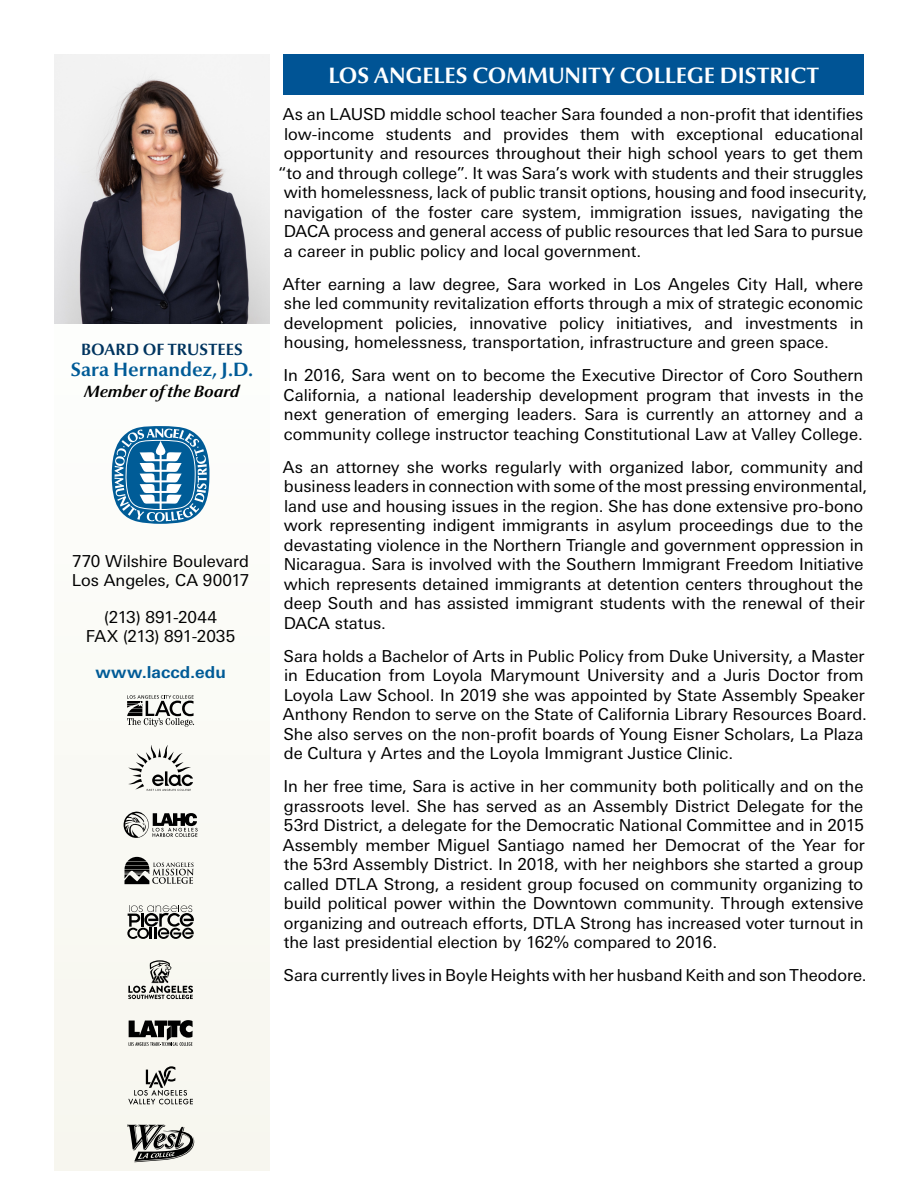
<style>
.page{position:relative;width:918px;height:1188px;background:#fff}
.page>*{position:absolute;margin:0;border:0;box-sizing:border-box;transform-origin:0 0}
.t1{font:700 22.5px "Optima Nova LT Pro";color:#fff}
.t2{font:700 19.5px "Optima Nova LT Pro";letter-spacing:.005em;color:#005b97}
.Paragraph_Style_2{font:16.5px/19.5px "Univers Next Pro";letter-spacing:-.005em;color:#000;text-align:justify}
.Paragraph_Style_3{font:16.5px/18.8px "Univers Next Pro";letter-spacing:-.005em;color:#000}
.t3{font:italic 700 16.5px "Optima Nova LT Pro";letter-spacing:.005em;color:#000}
.t4{font:700 16.5px "Optima Nova LT Pro";letter-spacing:.005em;color:#00345f}
.Paragraph_Style_3-2{font:700 16.5px "Univers Next Pro";letter-spacing:.01em;color:#005b97}
</style>
<div class="page">
<div style="left:54px;top:54px;width:216px;height:1117px;background:#fafaf5"></div>
<div style="left:284px;top:54px;width:580px;height:40px;background:#005495"></div>
<img style="left:54px;top:72px;width:216px;height:252px">
<svg style="left:112px;top:426px;width:97px;height:98px"></svg>
<svg style="left:127px;top:695px;width:67px;height:32px"></svg>
<svg style="left:124px;top:811px;width:74px;height:27px"></svg>
<svg style="left:127px;top:1125px;width:67px;height:37px"></svg>
<svg style="left:127px;top:905px;width:67px;height:34px"></svg>
<svg style="left:129px;top:1020px;width:64px;height:26px"></svg>
<svg style="left:125px;top:857px;width:69px;height:27px"></svg>
<svg style="left:128px;top:745px;width:65px;height:46px"></svg>
<svg style="left:128px;top:1066px;width:65px;height:39px"></svg>
<svg style="left:128px;top:960px;width:65px;height:39px"></svg>
<p class="t4" style="left:81px;top:339px;width:163px">BOARD OF TRUSTEES</p>
<p class="t2" style="left:71px;top:357px;width:184px">Sara Hernandez, J.D.</p>
<p class="t3" style="left:84px;top:381px;width:157px">Member of the Board</p>
<p class="Paragraph_Style_3" style="left:72px;top:552px;width:179px">770 Wilshire Boulevard<br>Los Angeles, CA 90017</p>
<p class="Paragraph_Style_3" style="left:86px;top:608px;width:151px;text-align:center">(213) 891-2044<br>FAX (213) 891-2035</p>
<p class="Paragraph_Style_3-2" style="left:95px;top:663px;width:132px">www.laccd.edu</p>
<h1 class="t1" style="left:328px;top:61px;width:492px">LOS ANGELES COMMUNITY COLLEGE DISTRICT</h1>
<p class="Paragraph_Style_2" style="left:283px;top:105px;width:582px">As an LAUSD middle school teacher Sara founded a non-profit that identifies</p>
<p class="Paragraph_Style_2" style="left:284px;top:124px;width:581px">low-income students and provides them with exceptional educational</p>
<p class="Paragraph_Style_2" style="left:284px;top:144px;width:581px">opportunity and resources throughout their high school years to get them</p>
<p class="Paragraph_Style_2" style="left:278px;top:163px;width:587px">“to and through college”. It was Sara’s work with students and their struggles</p>
<p class="Paragraph_Style_2" style="left:284px;top:183px;width:585px">with homelessness, lack of public transit options, housing and food insecurity,</p>
<p class="Paragraph_Style_2" style="left:284px;top:202px;width:581px">navigation of the foster care system, immigration issues, navigating the</p>
<p class="Paragraph_Style_2" style="left:284px;top:222px;width:581px">DACA process and general access of public resources that led Sara to pursue</p>
<p class="Paragraph_Style_2" style="left:284px;top:241px;width:359px">a career in public policy and local government.</p>
<p class="Paragraph_Style_2" style="left:283px;top:274px;width:582px">After earning a law degree, Sara worked in Los Angeles City Hall, where she led community revitalization efforts through a mix of strategic economic development policies, innovative policy initiatives, and investments in housing, homelessness, transportation, infrastructure and green space.</p>
<p class="Paragraph_Style_2" style="left:284px;top:366px;width:581px">In 2016, Sara went on to become the Executive Director of Coro Southern California, a national leadership development program that invests in the next generation of emerging leaders. Sara is currently an attorney and a community college instructor teaching Constitutional Law at Valley College.</p>
<p class="Paragraph_Style_2" style="left:283px;top:457px;width:586px;text-align:left">As an attorney she works regularly with organized labor, community and business leaders in connection with some of the most pressing environmental, land use and housing issues in the region. She has done extensive pro-bono work representing indigent immigrants in asylum proceedings due to the devastating violence in the Northern Triangle and government oppression in Nicaragua. Sara is involved with the Southern Immigrant Freedom Initiative which represents detained immigrants at detention centers throughout the deep South and has assisted immigrant students with the renewal of their DACA status.</p>
<p class="Paragraph_Style_2" style="left:283px;top:646px;width:586px;text-align:left">Sara holds a Bachelor of Arts in Public Policy from Duke University, a Master in Education from Loyola Marymount University and a Juris Doctor from Loyola Law School. In 2019 she was appointed by State Assembly Speaker Anthony Rendon to serve on the State of California Library Resources Board.<br>She also serves on the non-profit boards of Young Eisner Scholars, La Plaza de Cultura y Artes and the Loyola Immigrant Justice Clinic.</p>
<p class="Paragraph_Style_2" style="left:283px;top:777px;width:583px">In her free time, Sara is active in her community both politically and on the grassroots level. She has served as an Assembly District Delegate for the 53rd District, a delegate for the Democratic National Committee and in 2015<br>Assembly member Miguel Santiago named her Democrat of the Year for the 53rd Assembly District. In 2018, with her neighbors she started a group called DTLA Strong, a resident group focused on community organizing to build political power within the Downtown community. Through extensive organizing and outreach efforts, DTLA Strong has increased voter turnout in the last presidential election by 162% compared to 2016.</p>
<p class="Paragraph_Style_2" style="left:284px;top:966px;width:585px">Sara currently lives in Boyle Heights with her husband Keith and son Theodore.</p>
</div>
